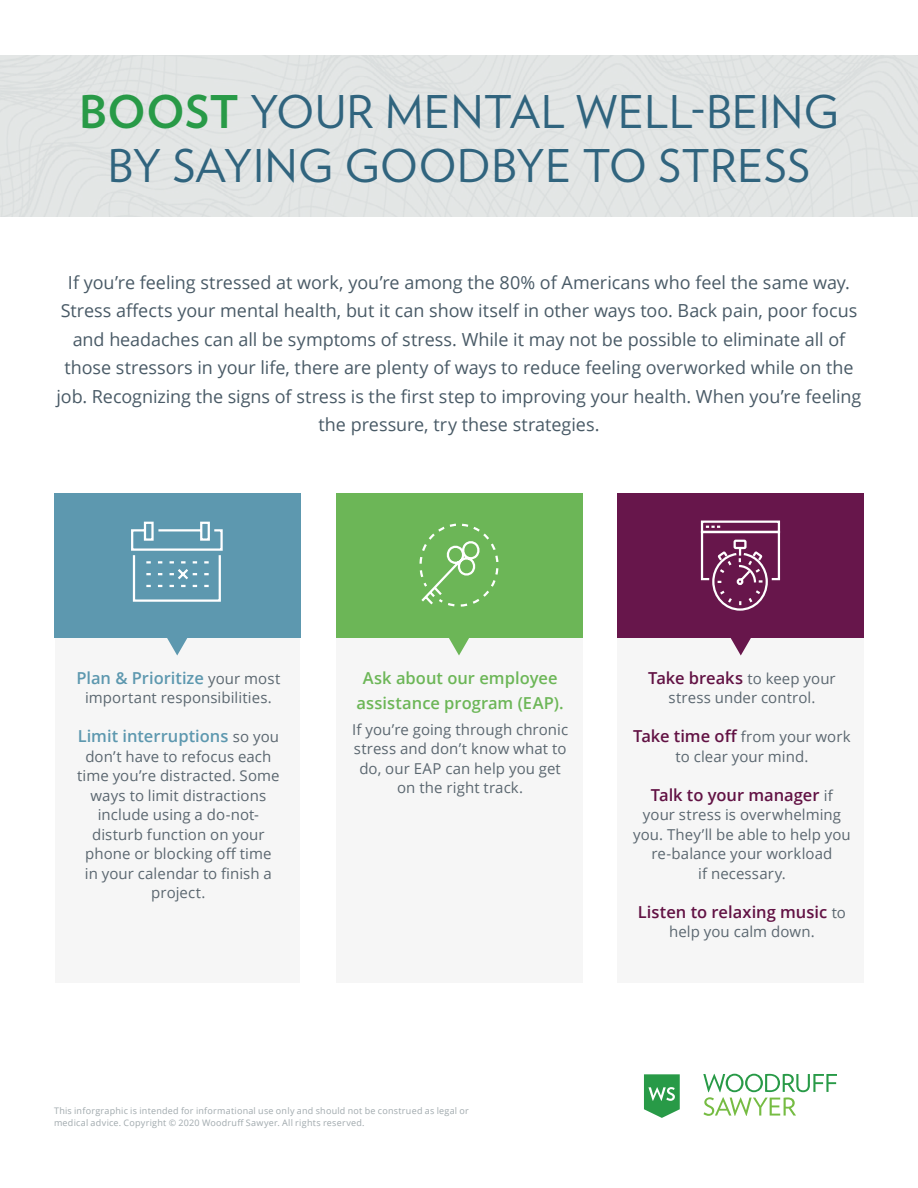
<style>
.page{position:relative;width:918px;height:1188px;background:#fff}
.page>*{position:absolute;margin:0;border:0;box-sizing:border-box;transform-origin:0 0}
.t1{font:45px/54px "Verlag";letter-spacing:.015em;color:#30647e;text-align:center}
.t2{font:18px/28.5px "Open Sans";letter-spacing:-.005em;color:#495a66;text-align:center}
.t3{font:600 16.5px "Open Sans";color:#621244}
.t4{font:600 16.5px "Open Sans";color:#5d98af}
.t5{font:600 16.5px/25.5px "Open Sans";letter-spacing:.005em;color:#6cb657;text-align:center}
.t6{font:15px/19.5px "Open Sans";letter-spacing:.005em;color:#5b6770;text-align:center}
.t7{font:9px/12px "Open Sans";letter-spacing:.025em;color:#a0a9ad}
.s1{font-weight:700;color:#289a47}
.s2{font-weight:400;font-size:15px;color:#5b6770}
.s3{font-weight:600;font-size:16.5px;color:#621244}
</style>
<div class="page">
<div style="left:617px;top:614px;width:247px;height:369px;background:#f6f6f6"></div>
<div style="left:336px;top:614px;width:246px;height:369px;background:#f6f6f6"></div>
<div style="left:55px;top:614px;width:244px;height:369px;background:#f6f6f6"></div>
<svg style="left:703px;top:1074px;width:134px;height:42px"></svg>
<svg style="left:644px;top:1074px;width:36px;height:44px"></svg>
<div style="left:54px;top:493px;width:246px;height:145px;background:#5d98af"></div>
<svg style="left:167px;top:638px;width:21px;height:18px"></svg>
<div style="left:336px;top:493px;width:246px;height:145px;background:#6cb657"></div>
<svg style="left:449px;top:638px;width:20px;height:18px"></svg>
<div style="left:618px;top:493px;width:246px;height:145px;background:#67164b"></div>
<svg style="left:730px;top:638px;width:21px;height:18px"></svg>
<svg style="left:131px;top:521px;width:92px;height:81px"></svg>
<svg style="left:419px;top:523px;width:80px;height:84px"></svg>
<svg style="left:700px;top:520px;width:81px;height:91px"></svg>
<h1 class="t1" style="left:79px;top:82px;width:761px"><span class="s1">BOOST</span> YOUR MENTAL WELL-BEING<br>BY SAYING GOODBYE TO STRESS</h1>
<p class="t2" style="left:57px;top:268px;width:806px">If you’re feeling stressed at work, you’re among the 80% of Americans who feel the same way.<br>Stress affects your mental health, but it can show itself in other ways too. Back pain, poor focus and headaches can all be symptoms of stress. While it may not be possible to eliminate all of those stressors in your life, there are plenty of ways to reduce feeling overworked while on the job. Recognizing the signs of stress is the first step to improving your health. When you’re feeling the pressure, try these strategies.</p>
<p class="t4" style="left:76px;top:667px;width:205px">Plan &amp; Prioritize <span class="s2">your most</span></p>
<p class="t6" style="left:85px;top:688px;width:188px">important responsibilities.</p>
<p class="t4" style="left:78px;top:725px;width:203px">Limit interruptions <span class="s2">so you</span></p>
<p class="t6" style="left:77px;top:746px;width:204px">don’t have to refocus each time you’re distracted. Some ways to limit distractions include using a do-not&shy;disturb function on your phone or blocking off time in your calendar to finish a project.</p>
<p class="t5" style="left:357px;top:665px;width:209px">Ask about our employee assistance program (EAP).</p>
<p class="t6" style="left:352px;top:719px;width:218px">If you’re going through chronic stress and don’t know what to do, our EAP can help you get on the right track.</p>
<p class="t3" style="left:648px;top:667px;width:189px">Take breaks <span class="s2">to keep your</span></p>
<p class="t6" style="left:669px;top:688px;width:148px">stress under control.</p>
<p class="t6" style="left:633px;top:727px;width:219px"><span class="s3">Take time off</span> from your work to clear your mind.</p>
<p class="t3" style="left:651px;top:784px;width:184px">Talk to your manager <span class="s2">if</span></p>
<p class="t6" style="left:633px;top:805px;width:219px">your stress is overwhelming you. They’ll be able to help you re-balance your workload<br>if necessary.</p>
<p class="t3" style="left:638px;top:901px;width:210px">Listen to relaxing music <span class="s2">to</span></p>
<p class="t6" style="left:669px;top:922px;width:147px">help you calm down.</p>
<p class="t7" style="left:54px;top:1105px;width:416px">This inforgraphic is intended for informational use only and should not be construed as legal or medical advice. Copyright © 2020 Woodruff Sawyer. All rights reserved.</p>
</div>
